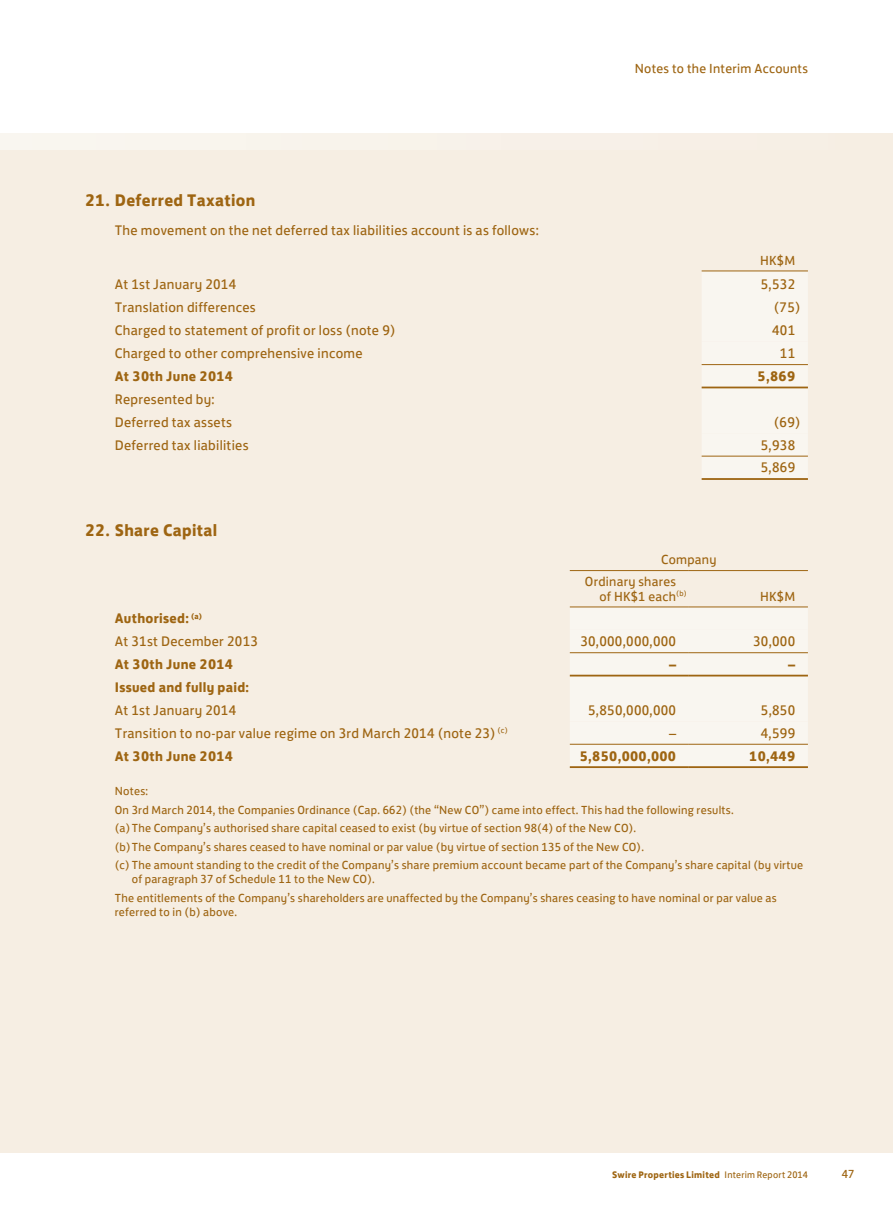
<style>
.page{position:relative;width:893px;height:1212px;background:#fff}
.page>*{position:absolute;margin:0;border:0;box-sizing:border-box;transform-origin:0 0}
.t1{font:700 17.25px "FS Jack";letter-spacing:.02em;color:#9e6512}
.t2{font:14.25px/22.8px "FS Jack";letter-spacing:.02em;color:#9e6512}
.t3{font:700 14.25px "FS Jack";letter-spacing:.02em;color:#9e6512}
.t4{font:13.5px/21.5px "FS Jack";letter-spacing:.02em;color:#9e6512}
.t5{font:12px/18.5px "FS Jack";letter-spacing:.02em;color:#9e6512}
.t6{font:700 9.75px "FS Jack";letter-spacing:.025em;color:#9e6512}
.s1{font-weight:700}
.s2{font-weight:400}
</style>
<div class="page">
<div style="left:0;top:134px;width:893px;height:85px;background:#f8f2ea"></div>
<div style="left:0;top:150px;width:893px;height:1002px;background:#f6eee3"></div>
<div style="left:702px;top:272px;width:106px;height:206px;background:#f9f6f0"></div>
<hr style="left:702px;top:478px;width:106px;height:2px;background:#9e6512">
<hr style="left:702px;top:456px;width:106px;height:1px;background:#9e6512">
<hr style="left:702px;top:387px;width:106px;height:1px;background:#9e6512">
<hr style="left:702px;top:364px;width:106px;height:1px;background:#9e6512">
<hr style="left:702px;top:271px;width:106px;height:1px;background:#9e6512">
<div style="left:570px;top:608px;width:238px;height:158px;background:#f9f6f0"></div>
<hr style="left:570px;top:766px;width:119px;height:2px;background:#9e6512">
<hr style="left:689px;top:766px;width:119px;height:2px;background:#9e6512">
<hr style="left:570px;top:744px;width:119px;height:1px;background:#9e6512">
<hr style="left:689px;top:744px;width:119px;height:1px;background:#9e6512">
<hr style="left:570px;top:675px;width:119px;height:1px;background:#9e6512">
<hr style="left:689px;top:675px;width:119px;height:1px;background:#9e6512">
<hr style="left:570px;top:652px;width:119px;height:1px;background:#9e6512">
<hr style="left:689px;top:652px;width:119px;height:1px;background:#9e6512">
<hr style="left:570px;top:607px;width:119px;height:1px;background:#9e6512">
<hr style="left:689px;top:607px;width:119px;height:1px;background:#9e6512">
<hr style="left:570px;top:570px;width:119px;height:1px;background:#9e6512">
<hr style="left:689px;top:570px;width:119px;height:1px;background:#9e6512">
<h1 class="t1" style="left:85px;top:185px;width:172px">21. Deferred Taxation</h1>
<p class="t2" style="left:115px;top:218px;width:425px">The movement on the net deferred tax liabilities account is as follows:</p>
<p class="t4" style="left:635px;top:57px;width:175px">Notes to the Interim Accounts</p>
<p class="t4" style="left:760px;top:248px;width:37px">HK$M</p>
<p class="t2" style="left:115px;top:272px;width:123px">At 1st January 2014</p>
<p class="t2" style="left:761px;top:272px;width:36px">5,532</p>
<p class="t2" style="left:115px;top:295px;width:142px">Translation differences</p>
<p class="t2" style="left:774px;top:295px;width:28px">(75)</p>
<p class="t2" style="left:115px;top:318px;width:282px">Charged to statement of profit or loss (note 9)</p>
<p class="t2" style="left:772px;top:318px;width:25px">401</p>
<p class="t2" style="left:115px;top:341px;width:249px">Charged to other comprehensive income</p>
<p class="t2" style="left:780px;top:341px;width:17px">11</p>
<p class="t3" style="left:115px;top:364px;width:120px">At 30th June 2014</p>
<p class="t3" style="left:758px;top:364px;width:39px">5,869</p>
<p class="t2" style="left:115px;top:386px;width:119px">Represented by:<br>Deferred tax assets</p>
<p class="t2" style="left:774px;top:409px;width:28px">(69)</p>
<p class="t2" style="left:115px;top:432px;width:135px">Deferred tax liabilities</p>
<p class="t2" style="left:761px;top:432px;width:36px">5,938<br>5,869</p>
<h1 class="t1" style="left:85px;top:516px;width:134px">22. Share Capital</h1>
<p class="t2" style="left:115px;top:606px;width:145px"><span class="s1">Authorised:</span> <sup>(a)<br></sup>At 31st December 2013</p>
<p class="t4" style="left:585px;top:548px;width:133px;text-indent:76px">Company<br>Ordinary shares</p>
<p class="t4" style="left:599px;top:584px;width:89px">of HK$1 each<sup>(b)</sup></p>
<p class="t4" style="left:760px;top:584px;width:37px">HK$M</p>
<p class="t2" style="left:580px;top:629px;width:97px">30,000,000,000</p>
<p class="t2" style="left:753px;top:629px;width:44px">30,000</p>
<p class="t3" style="left:115px;top:652px;width:120px">At 30th June 2014</p>
<p class="t3" style="left:669px;top:652px;width:9px">–</p>
<p class="t3" style="left:788px;top:652px;width:9px">–</p>
<p class="t3" style="left:115px;top:675px;width:136px">Issued and fully paid:</p>
<p class="t2" style="left:115px;top:697px;width:123px">At 1st January 2014</p>
<p class="t2" style="left:588px;top:697px;width:89px">5,850,000,000</p>
<p class="t2" style="left:761px;top:697px;width:36px">5,850</p>
<p class="t2" style="left:115px;top:720px;width:395px">Transition to no-par value regime on 3rd March 2014 (note 23) <sup>(c)</sup></p>
<p class="t2" style="left:669px;top:720px;width:9px">–</p>
<p class="t2" style="left:761px;top:720px;width:36px">4,599</p>
<p class="t3" style="left:115px;top:744px;width:120px">At 30th June 2014</p>
<p class="t3" style="left:580px;top:744px;width:98px">5,850,000,000</p>
<p class="t3" style="left:749px;top:744px;width:47px">10,449</p>
<p class="t5" style="left:115px;top:781px;width:690px">Notes:<br>On 3rd March 2014, the Companies Ordinance (Cap. 662) (the “New CO”) came into effect. This had the following results.<br>(a)The Company’s authorised share capital ceased to exist (by virtue of section 98(4) of the New CO).<br>(b)The Company’s shares ceased to have nominal or par value (by virtue of section 135 of the New CO).<br>(c) The amount standing to the credit of the Company’s share premium account became part of the Company’s share capital (by virtue</p>
<p class="t5" style="left:115px;top:869px;width:663px;text-indent:17px">of paragraph 37 of Schedule 11 to the New CO).<br>The entitlements of the Company’s shareholders are unaffected by the Company’s shares ceasing to have nominal or par value as</p>
<p class="t5" style="left:115px;top:902px;width:124px">referred to in (b) above.</p>
<p class="t6" style="left:612px;top:1166px;width:197px">Swire Properties Limited <span class="s2">Interim Report 2014</span></p>
<p class="t5" style="left:842px;top:1164px;width:14px">47</p>
</div>
